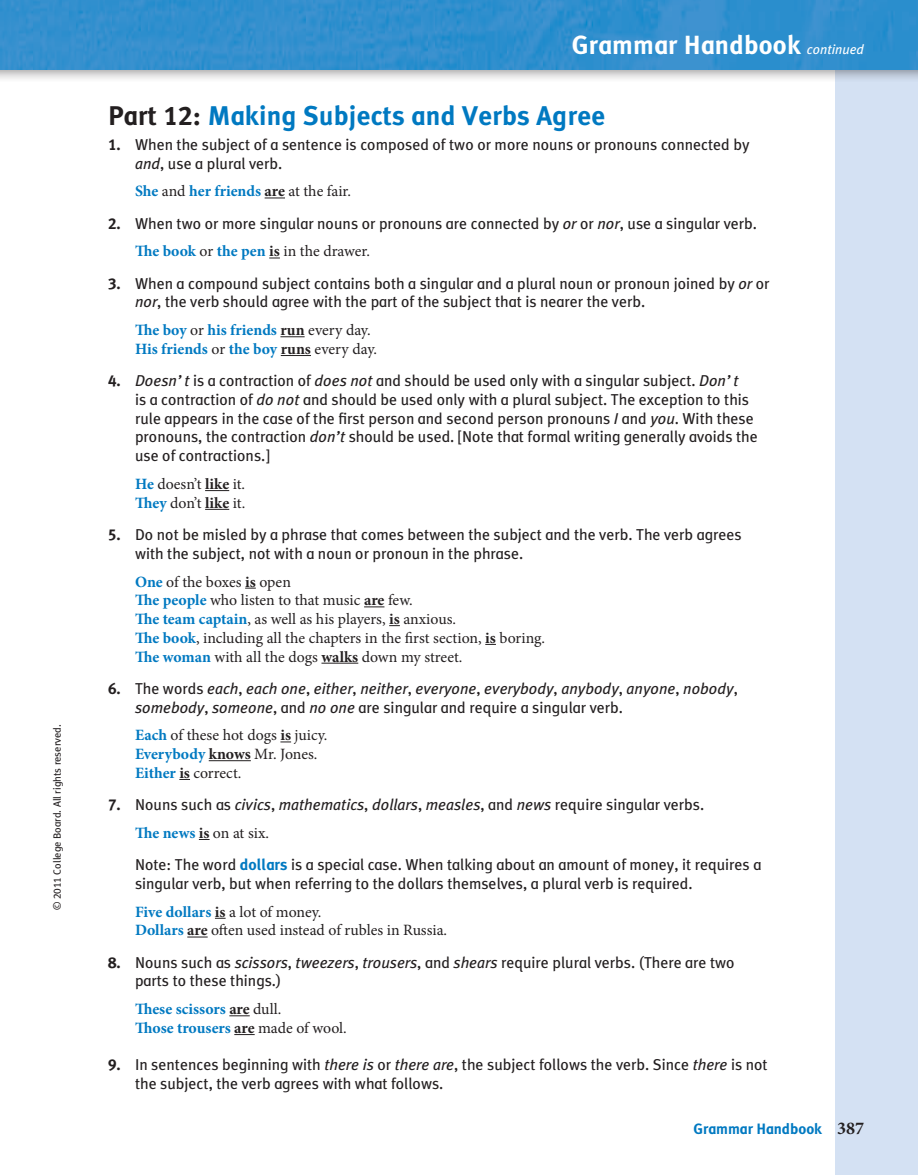
<style>
.page{position:relative;width:918px;height:1175px;background:#fff}
.page>*{position:absolute;margin:0;border:0;box-sizing:border-box;transform-origin:0 0}
.t1{font:700 27px "OPT Meta Plus";letter-spacing:.01em;color:#0079c1}
.t2{font:700 26.25px "OPT Meta Plus";letter-spacing:.01em;color:#fff}
.t3{font:15.75px/18.8px "OPT Meta Plus";color:#231f20}
.t4{font:15.75px/18.8px "Minion Pro";color:#231f20}
.t5{font:italic 15.75px/18.8px "OPT Meta Plus";color:#231f20}
.t6{font:700 15.75px/18.8px "Minion Pro";color:#0079c1}
.t7{font:700 15px "OPT Meta Plus";color:#0079c1}
.t8{font:10.5px "OPT Meta Plus";color:#231f20}
.s1{font-weight:400;font-style:italic;font-size:13.5px}
.s2{color:#231f20}
.s3{font-weight:700}
.s4{font-style:italic}
.s5{font-weight:400;color:#231f20}
.s6{font-weight:700;color:#0079c1}
.s7{font-weight:700;font-style:normal}
.s8{font-style:normal}
.s9{font-family:"Minion Pro";font-size:18px;color:#231f20}
</style>
<div class="page">
<div style="left:836px;top:0;width:82px;height:1174px;background:#d4e1f3"></div>
<div style="left:0;top:0;width:918px;height:82px;background:#231f20;opacity:.4"></div>
<svg style="left:0;top:0;width:918px;height:69px;background:#318fcd"></svg>
<svg style="left:265px;top:197px;width:20px;height:1px"></svg>
<svg style="left:280px;top:336px;width:25px;height:1px"></svg>
<hr style="left:281px;top:355px;width:30px;height:1px;background:#231f20">
<svg style="left:205px;top:490px;width:24px;height:1px"></svg>
<svg style="left:205px;top:509px;width:24px;height:1px"></svg>
<svg style="left:364px;top:606px;width:20px;height:1px"></svg>
<hr style="left:321px;top:662px;width:37px;height:1px;background:#231f20">
<hr style="left:209px;top:760px;width:42px;height:1px;background:#231f20">
<svg style="left:187px;top:936px;width:21px;height:1px"></svg>
<svg style="left:229px;top:1015px;width:21px;height:1px"></svg>
<svg style="left:234px;top:1034px;width:21px;height:1px"></svg>
<p class="t8" style="left:51px;top:910px;width:187px;rotate:-90deg">© 2011 College Board. All rights reserved.</p>
<h2 class="t2" style="left:572px;top:30px;width:294px">Grammar Handbook <span class="s1">continued</span></h2>
<h1 class="t1" style="left:108px;top:100px;width:499px"><span class="s2">Part 12:</span> Making Subjects and Verbs Agree</h1>
<p class="t3" style="left:135px;top:135px;width:616px;text-indent:-27px"><span class="s3">1.</span> When the subject of a sentence is composed of two or more nouns or pronouns connected by <span class="s4">and</span>, use a plural verb.</p>
<p class="t6" style="left:135px;top:182px;width:218px">She <span class="s5">and</span> her friends <span class="s2">are</span> <span class="s5">at the fair.</span></p>
<p class="t3" style="left:108px;top:214px;width:651px"><span class="s3">2.</span> When two or more singular nouns or pronouns are connected by <span class="s4">or</span> or <span class="s4">nor</span>, use a singular verb.</p>
<p class="t4" style="left:135px;top:242px;width:237px"><span class="s6">The book</span> or <span class="s6">the pen</span> <span class="s3">is</span> in the drawer.</p>
<p class="t3" style="left:135px;top:274px;width:636px;text-indent:-27px"><span class="s3">3.</span> When a compound subject contains both a singular and a plural noun or pronoun joined by <span class="s4">or</span> or <span class="s4">nor</span>, the verb should agree with the part of the subject that is nearer the verb.</p>
<p class="t6" style="left:135px;top:320px;width:244px">The boy <span class="s5">or</span> his friends <span class="s2">run</span> <span class="s5">every day.<br></span>His friends <span class="s5">or</span> the boy <span class="s2">runs</span> <span class="s5">every day.</span></p>
<p class="t3" style="left:135px;top:371px;width:624px;text-indent:-27px"><span class="s3">4.</span> <span class="s4">Doesn’t</span> is a contraction of <span class="s4">does not</span> and should be used only with a singular subject. <span class="s4">Don’t<br></span>is a contraction of <span class="s4">do not</span> and should be used only with a plural subject. The exception to this rule appears in the case of the first person and second person pronouns <span class="s4">I</span> and <span class="s4">you</span>. With these pronouns, the contraction <span class="s4">don’t</span> should be used. [Note that formal writing generally avoids the use of contractions.]</p>
<p class="t4" style="left:135px;top:474px;width:112px"><span class="s6">He</span> doesn’t <span class="s3">like</span> it.<br><span class="s6">They</span> don’t <span class="s3">like</span> it.</p>
<p class="t3" style="left:135px;top:525px;width:608px;text-indent:-27px"><span class="s3">5.</span> Do not be misled by a phrase that comes between the subject and the verb. The verb agrees with the subject, not with a noun or pronoun in the phrase.</p>
<p class="t4" style="left:135px;top:572px;width:412px"><span class="s6">One</span> of the boxes <span class="s3">is</span> open<br><span class="s6">The people</span> who listen to that music <span class="s3">are</span> few.<br><span class="s6">The team captain</span>, as well as his players, <span class="s3">is</span> anxious.<br><span class="s6">The book</span>, including all the chapters in the first section, <span class="s3">is</span> boring.<br><span class="s6">The woman</span> with all the dogs <span class="s3">walks</span> down my street.</p>
<p class="t5" style="left:135px;top:679px;width:604px;text-indent:-27px"><span class="s7">6.</span> <span class="s8">The words</span> each<span class="s8">,</span> each one<span class="s8">,</span> either<span class="s8">,</span> neither<span class="s8">,</span> everyone<span class="s8">,</span> everybody<span class="s8">,</span> anybody<span class="s8">,</span> anyone<span class="s8">,</span> nobody<span class="s8">, </span>somebody<span class="s8">,</span> someone<span class="s8">, and</span> no one <span class="s8">are singular and require a singular verb.</span></p>
<p class="t4" style="left:135px;top:726px;width:194px"><span class="s6">Each</span> of these hot dogs <span class="s3">is</span> juicy.<br><span class="s6">Everybody</span> <span class="s3">knows</span> Mr. Jones.<br><span class="s6">Either</span> <span class="s3">is</span> correct.</p>
<p class="t3" style="left:108px;top:795px;width:598px"><span class="s3">7.</span> Nouns such as <span class="s4">civics</span>, <span class="s4">mathematics</span>, <span class="s4">dollars</span>, <span class="s4">measles</span>, and <span class="s4">news</span> require singular verbs.</p>
<p class="t4" style="left:135px;top:823px;width:136px"><span class="s6">The news</span> <span class="s3">is</span> on at six.</p>
<p class="t3" style="left:135px;top:855px;width:628px">Note: The word <span class="s6">dollars</span> is a special case. When talking about an amount of money, it requires a singular verb, but when referring to the dollars themselves, a plural verb is required.</p>
<p class="t4" style="left:135px;top:902px;width:314px"><span class="s6">Five dollars</span> <span class="s3">is</span> a lot of money.<br><span class="s6">Dollars</span> <span class="s3">are</span> often used instead of rubles in Russia.</p>
<p class="t3" style="left:135px;top:953px;width:601px;text-indent:-27px"><span class="s3">8.</span> Nouns such as <span class="s4">scissors</span>, <span class="s4">tweezers</span>, <span class="s4">trousers</span>, and <span class="s4">shears</span> require plural verbs. (There are two parts to these things.)</p>
<p class="t6" style="left:135px;top:999px;width:213px">These scissors <span class="s2">are</span> <span class="s5">dull.<br></span>Those trousers <span class="s2">are</span> <span class="s5">made of wool.</span></p>
<p class="t3" style="left:135px;top:1055px;width:634px;text-indent:-27px"><span class="s3">9.</span> In sentences beginning with <span class="s4">there is</span> or <span class="s4">there are</span>, the subject follows the verb. Since <span class="s4">there</span> is not the subject, the verb agrees with what follows.</p>
<p class="t7" style="left:694px;top:1120px;width:172px">Grammar Handbook <span class="s9">387</span></p>
</div>
